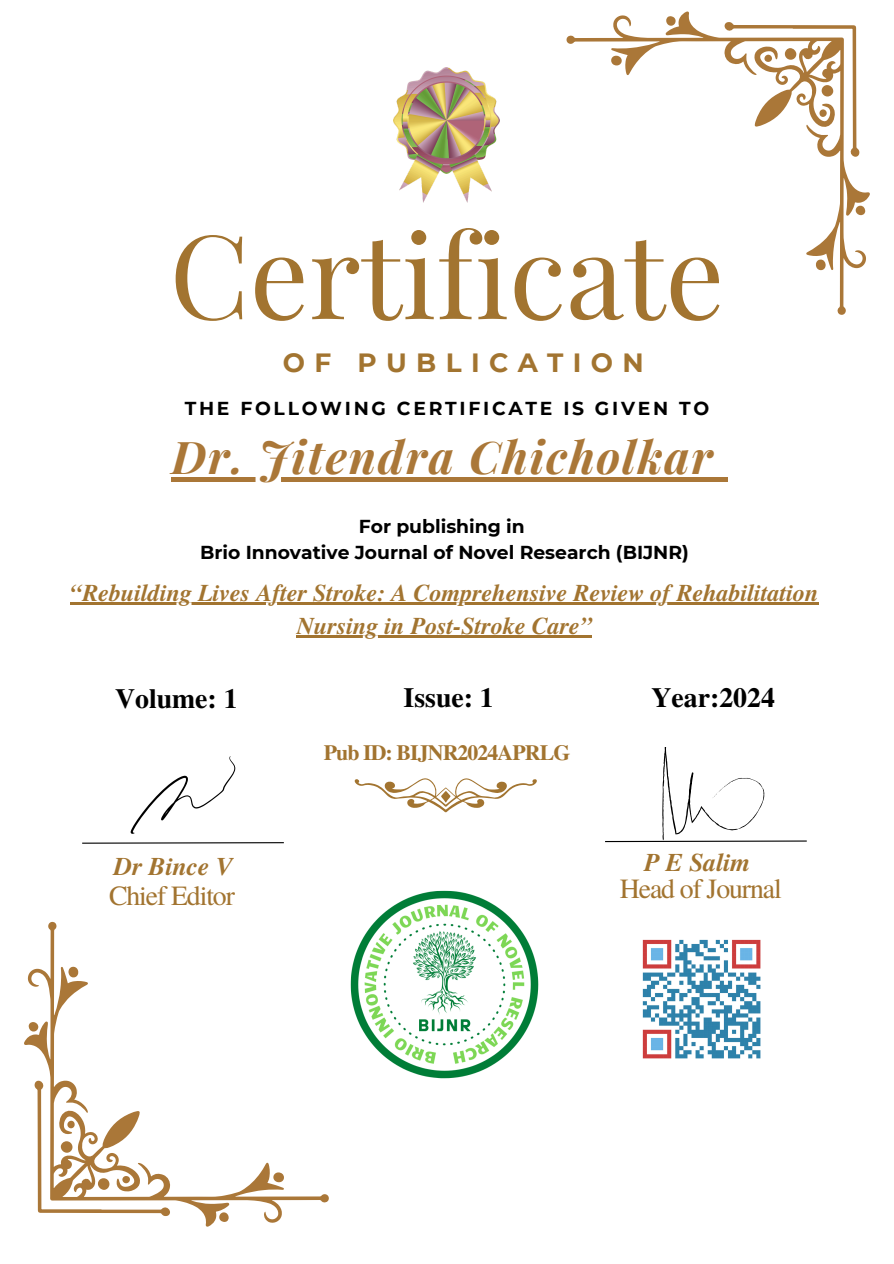
<style>
.page{position:relative;width:894px;height:1264px;background:#fff}
.page>*{position:absolute;margin:0;border:0;box-sizing:border-box;transform-origin:0 0}
.t1{font:116.7px "Playfair Display";color:#a27430}
.t2{font:italic 700 45.15px "Playfair Display";letter-spacing:.04em;color:#aa7738}
.t3{font:700 27.75px "Te X Gyre Termes";color:#000}
.t4{font:27.75px "Te X Gyre Termes";letter-spacing:-.04em;color:#a27430}
.t5{font:700 26.4px "Montserrat";letter-spacing:.355em;color:#a27430}
.t6{font:italic 700 25.5px "Te X Gyre Termes";color:#a27430}
.t7{font:italic 700 24.15px/33px "Te X Gyre Termes";color:#a27430;text-align:center}
.t8{font:700 21.75px "Te X Gyre Termes";letter-spacing:-.04em;color:#a27430}
.t9{font:700 18.75px/26px "Montserrat";color:#000;text-align:center}
.t10{font:700 18.75px "Montserrat";letter-spacing:.145em;color:#000}
</style>
<div class="page">
<img style="left:394px;top:68px;width:105px;height:135px">
<svg style="left:354px;top:778px;width:182px;height:34px"></svg>
<svg style="left:131px;top:756px;width:104px;height:77px"></svg>
<svg style="left:82px;top:842px;width:202px;height:2px"></svg>
<svg style="left:605px;top:747px;width:202px;height:95px"></svg>
<svg style="left:24px;top:921px;width:305px;height:305px"></svg>
<svg style="left:566px;top:11px;width:303px;height:304px"></svg>
<img style="left:642px;top:939px;width:119px;height:120px">
<img style="left:286px;top:890px;width:253px;height:252px">
<svg style="left:171px;top:477px;width:137px;height:5px"></svg>
<div style="left:308px;top:477px;width:406px;height:5px;background:#aa7738"></div>
<div style="left:714px;top:477px;width:13px;height:5px;background:#aa7738"></div>
<hr style="left:70px;top:603px;width:748px;height:2px;background:#a27430">
<hr style="left:297px;top:636px;width:295px;height:2px;background:#a27430">
<h1 class="t1" style="left:169px;top:193px;width:556px">Certificate</h1>
<p class="t5" style="left:283px;top:347px;width:362px">OF PUBLICATION</p>
<p class="t10" style="left:185px;top:397px;width:526px">THE FOLLOWING CERTIFICATE IS GIVEN TO</p>
<h2 class="t2" style="left:171px;top:425px;width:542px">Dr. Jitendra Chicholkar</h2>
<p class="t9" style="left:200px;top:513px;width:490px">For publishing in<br>Brio Innovative Journal of Novel Research (BIJNR)</p>
<p class="t7" style="left:70px;top:575px;width:749px">“Rebuilding Lives After Stroke: A Comprehensive Review of Rehabilitation<br>Nursing in Post-Stroke Care”</p>
<p class="t3" style="left:115px;top:677px;width:124px">Volume: 1</p>
<p class="t3" style="left:403px;top:676px;width:92px">Issue: 1</p>
<p class="t3" style="left:651px;top:676px;width:125px">Year:2024</p>
<p class="t8" style="left:323px;top:735px;width:248px">Pub ID: BIJNR2024APRLG</p>
<p class="t6" style="left:114px;top:847px;width:121px">Dr Bince V</p>
<p class="t4" style="left:109px;top:875px;width:127px">Chief Editor</p>
<p class="t6" style="left:643px;top:843px;width:108px">P E Salim</p>
<p class="t4" style="left:619px;top:868px;width:163px">Head of Journal</p>
</div>
